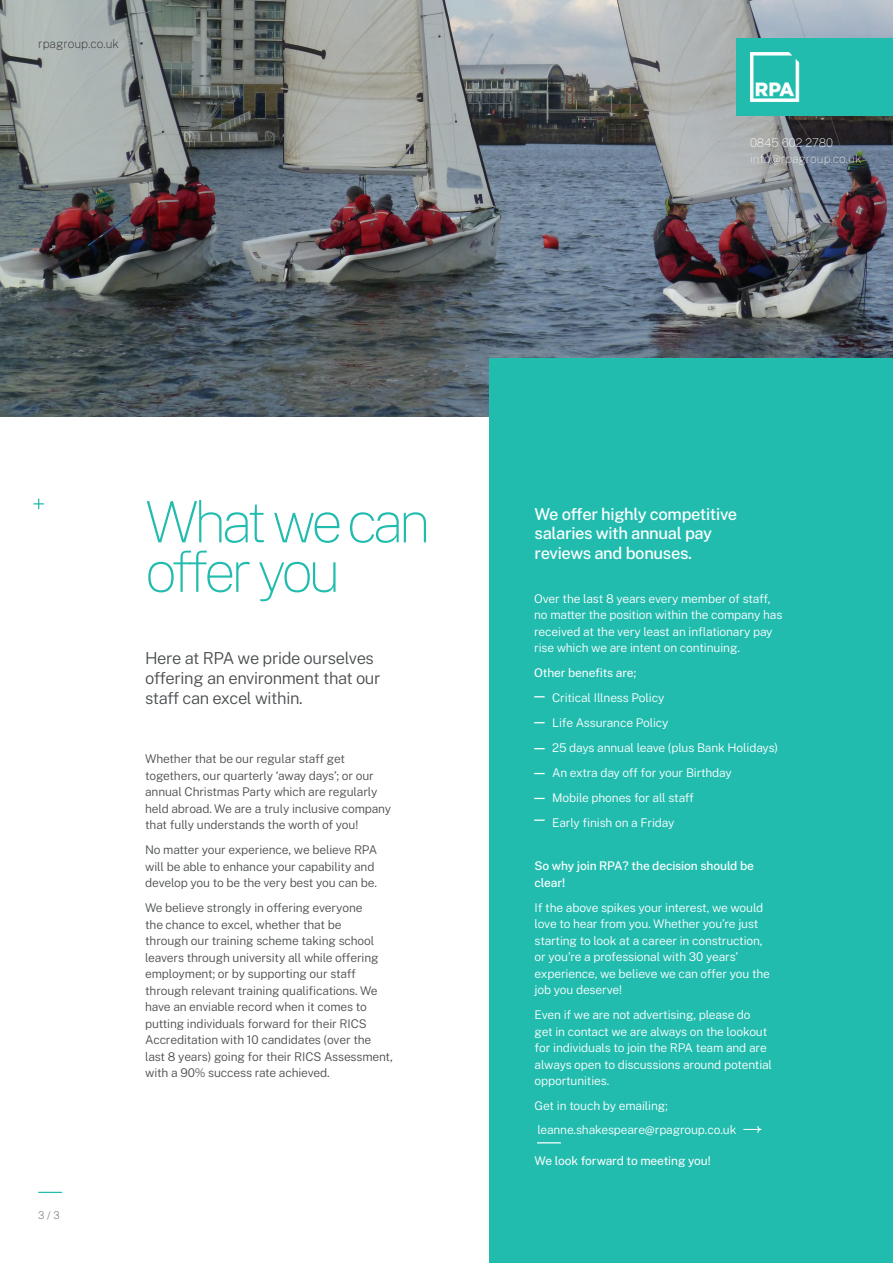
<style>
.page{position:relative;width:893px;height:1263px;background:#fff}
.page>*{position:absolute;margin:0;border:0;box-sizing:border-box;transform-origin:0 0}
.t1{font:100 57px/49.5px "Public Sans";letter-spacing:-.085em;color:#22bcaf}
.t2{font:300 16.5px/19.8px "Public Sans";letter-spacing:-.02em;color:#4a4d4f}
.t3{font:500 16.5px/19.8px "Public Sans";letter-spacing:-.02em;color:#fff}
.t4{font:300 12px/16.5px "Public Sans";letter-spacing:-.01em;color:#fff}
.t5{font:300 12px/16.5px "Public Sans";letter-spacing:-.01em;color:#4a4d4f}
.t6{font:12px "Public Sans";letter-spacing:-.01em;color:#fff}
.t7{font:500 12px/16.5px "Public Sans";letter-spacing:-.01em;color:#fff}
.t8{font:100 12px "Public Sans";color:#ebebea}
.t9{font:100 12px "Public Sans";color:#231f20}
.t10{font:100 12px "Public Sans";letter-spacing:-.005em;color:#fff}
.t11{font:100 10.5px "Public Sans";color:#4a4d4f}
</style>
<div class="page">
<img style="left:0;top:0;width:893px;height:417px">
<div style="left:489px;top:359px;width:404px;height:904px;background:#22bcaf"></div>
<svg style="left:38px;top:1192px;width:24px;height:1px"></svg>
<div style="left:737px;top:38px;width:156px;height:77px;background:#22bcaf"></div>
<img style="left:750px;top:53px;width:50px;height:48px">
<svg style="left:534px;top:819px;width:11px;height:2px"></svg>
<svg style="left:537px;top:1142px;width:24px;height:1px"></svg>
<svg style="left:743px;top:1126px;width:19px;height:7px"></svg>
<svg style="left:33px;top:499px;width:11px;height:10px"></svg>
<p class="t9" style="left:38px;top:35px;width:82px">rpagroup.co.uk</p>
<p class="t10" style="left:750px;top:135px;width:85px">0845 602 2780</p>
<p class="t8" style="left:750px;top:151px;width:113px">info@rpagroup.co.uk</p>
<p class="t11" style="left:38px;top:1208px;width:23px">3 / 3</p>
<p class="t1" style="left:145px;top:495px;width:287px">What we can offer you</p>
<p class="t2" style="left:145px;top:647px;width:237px">Here at RPA we pride ourselves offering an environment that our staff can excel within.</p>
<p class="t5" style="left:145px;top:750px;width:247px">Whether that be our regular staff get togethers, our quarterly ‘away days’; or our annual Christmas Party which are regularly held abroad. We are a truly inclusive company that fully understands the worth of you!</p>
<p class="t5" style="left:145px;top:841px;width:234px">No matter your experience, we believe RPA will be able to enhance your capability and develop you to be the very best you can be.</p>
<p class="t5" style="left:145px;top:899px;width:249px">We believe strongly in offering everyone<br>the chance to excel, whether that be<br>through our training scheme taking school leavers through university all while offering employment; or by supporting our staff through relevant training qualifications. We have an enviable record when it comes to putting individuals forward for their RICS Accreditation with 10 candidates (over the last 8 years) going for their RICS Assessment, with a 90% success rate achieved.</p>
<p class="t3" style="left:535px;top:503px;width:204px">We offer highly competitive salaries with annual pay reviews and bonuses.</p>
<p class="t4" style="left:534px;top:589px;width:250px">Over the last 8 years every member of staff, no matter the position within the company has received at the very least an inflationary pay rise which we are intent on continuing.</p>
<p class="t6" style="left:534px;top:665px;width:104px">Other benefits are;</p>
<p class="t4" style="left:552px;top:689px;width:114px">Critical Illness Policy</p>
<p class="t4" style="left:552px;top:714px;width:118px">Life Assurance Policy</p>
<p class="t4" style="left:552px;top:739px;width:227px">25 days annual leave (plus Bank Holidays)</p>
<p class="t4" style="left:552px;top:764px;width:181px">An extra day off for your Birthday</p>
<p class="t4" style="left:552px;top:789px;width:143px">Mobile phones for all staff</p>
<p class="t4" style="left:552px;top:814px;width:124px">Early finish on a Friday</p>
<p class="t7" style="left:535px;top:857px;width:221px">So why join RPA? the decision should be clear!</p>
<p class="t4" style="left:535px;top:899px;width:237px">If the above spikes your interest, we would love to hear from you. Whether you’re just starting to look at a career in construction, or you’re a professional with 30 years’ experience, we believe we can offer you the job you deserve!</p>
<p class="t4" style="left:535px;top:1006px;width:239px">Even if we are not advertising, please do<br>get in contact we are always on the lookout for individuals to join the RPA team and are always open to discussions around potential opportunities.</p>
<p class="t4" style="left:535px;top:1097px;width:135px">Get in touch by emailing;</p>
<p class="t4" style="left:537px;top:1121px;width:200px">leanne.shakespeare@rpagroup.co.uk</p>
<p class="t6" style="left:535px;top:1152px;width:178px">We look forward to meeting you!</p>
</div>
